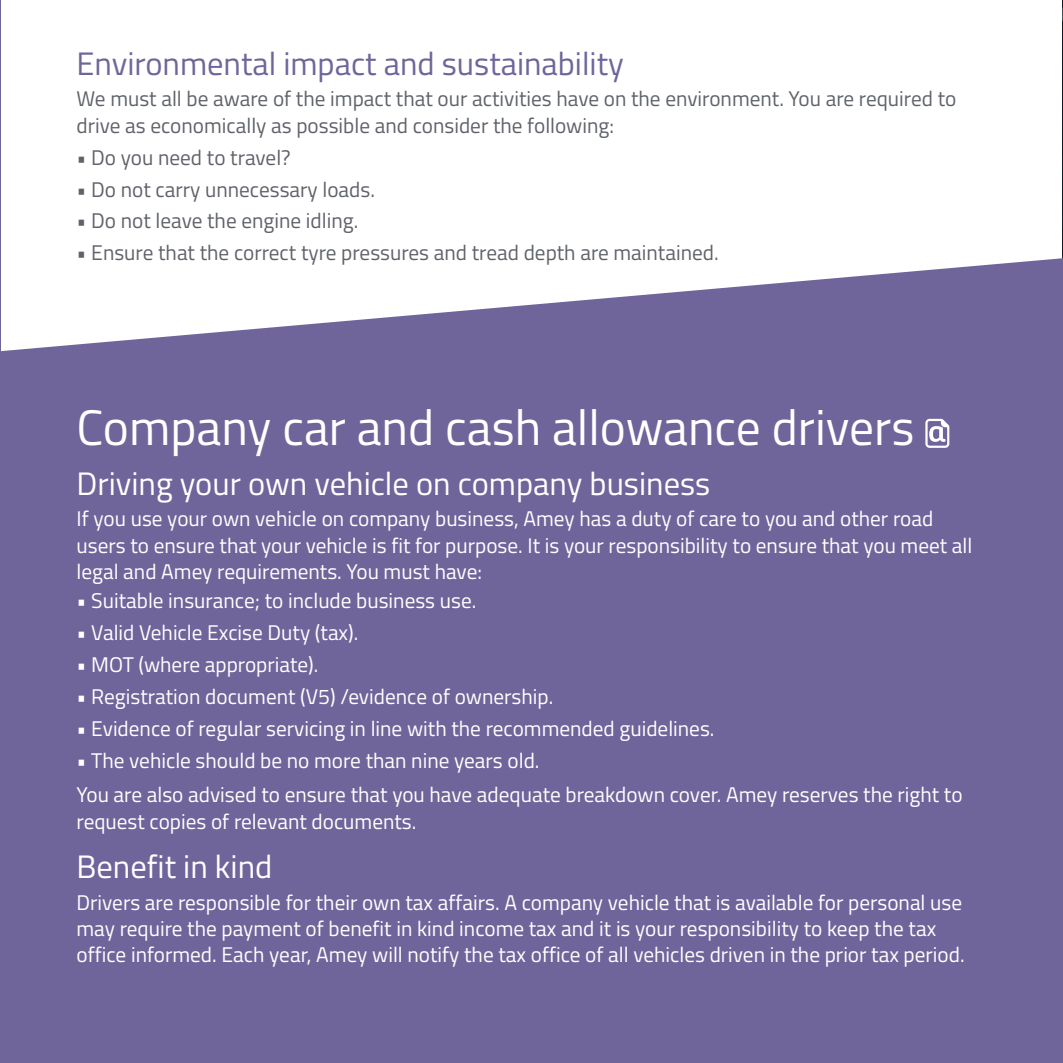
<style>
.page{position:relative;width:1063px;height:1063px;background:#fff}
.page>*{position:absolute;margin:0;border:0;box-sizing:border-box;transform-origin:0 0}
.t1{font:50px "Titillium Web";color:#fff}
.t2{font:32.5px "Titillium Web";color:#fff}
.t3{font:32.5px "Titillium Web";color:#70659b}
.t4{font:21.25px/26.2px "Titillium Web";color:#fff}
.t5{font:21.25px/26.2px "Titillium Web";color:#5f6369}
</style>
<div class="page">
<img style="left:1062px;top:0;width:1px;height:789px">
<div style="left:0;top:258px;width:1063px;height:805px;background:#70659b"></div>
<svg style="left:925px;top:419px;width:24px;height:29px"></svg>
<h2 class="t3" style="left:77px;top:38px;width:549px">Environmental impact and sustainability</h2>
<p class="t5" style="left:77px;top:85px;width:881px">We must all be aware of the impact that our activities have on the environment. You are required to drive as economically as possible and consider the following:</p>
<p class="t5" style="left:77px;top:144px;width:216px">• Do you need to travel?</p>
<p class="t5" style="left:77px;top:175px;width:300px">• Do not carry unnecessary loads.</p>
<p class="t5" style="left:77px;top:207px;width:283px">• Do not leave the engine idling.</p>
<p class="t5" style="left:77px;top:239px;width:644px">• Ensure that the correct tyre pressures and tread depth are maintained.</p>
<h1 class="t1" style="left:77px;top:389px;width:839px">Company car and cash allowance drivers</h1>
<h2 class="t2" style="left:77px;top:458px;width:635px">Driving your own vehicle on company business</h2>
<p class="t4" style="left:77px;top:505px;width:897px">If you use your own vehicle on company business, Amey has a duty of care to you and other road users to ensure that your vehicle is fit for purpose. It is your responsibility to ensure that you meet all legal and Amey requirements. You must have:</p>
<p class="t4" style="left:77px;top:587px;width:401px">• Suitable insurance; to include business use.</p>
<p class="t4" style="left:77px;top:619px;width:283px">• Valid Vehicle Excise Duty (tax).</p>
<p class="t4" style="left:77px;top:651px;width:243px">• MOT (where appropriate).</p>
<p class="t4" style="left:77px;top:683px;width:478px">• Registration document (V5) /evidence of ownership.</p>
<p class="t4" style="left:77px;top:715px;width:639px">• Evidence of regular servicing in line with the recommended guidelines.</p>
<p class="t4" style="left:77px;top:743px;width:888px;line-height:34.5px">• The vehicle should be no more than nine years old.<br>You are also advised to ensure that you have adequate breakdown cover. Amey reserves the right to</p>
<p class="t4" style="left:77px;top:808px;width:341px">request copies of relevant documents.</p>
<h2 class="t2" style="left:77px;top:841px;width:197px">Benefit in kind</h2>
<p class="t4" style="left:77px;top:889px;width:890px">Drivers are responsible for their own tax affairs. A company vehicle that is available for personal use may require the payment of benefit in kind income tax and it is your responsibility to keep the tax office informed. Each year, Amey will notify the tax office of all vehicles driven in the prior tax period.</p>
</div>
